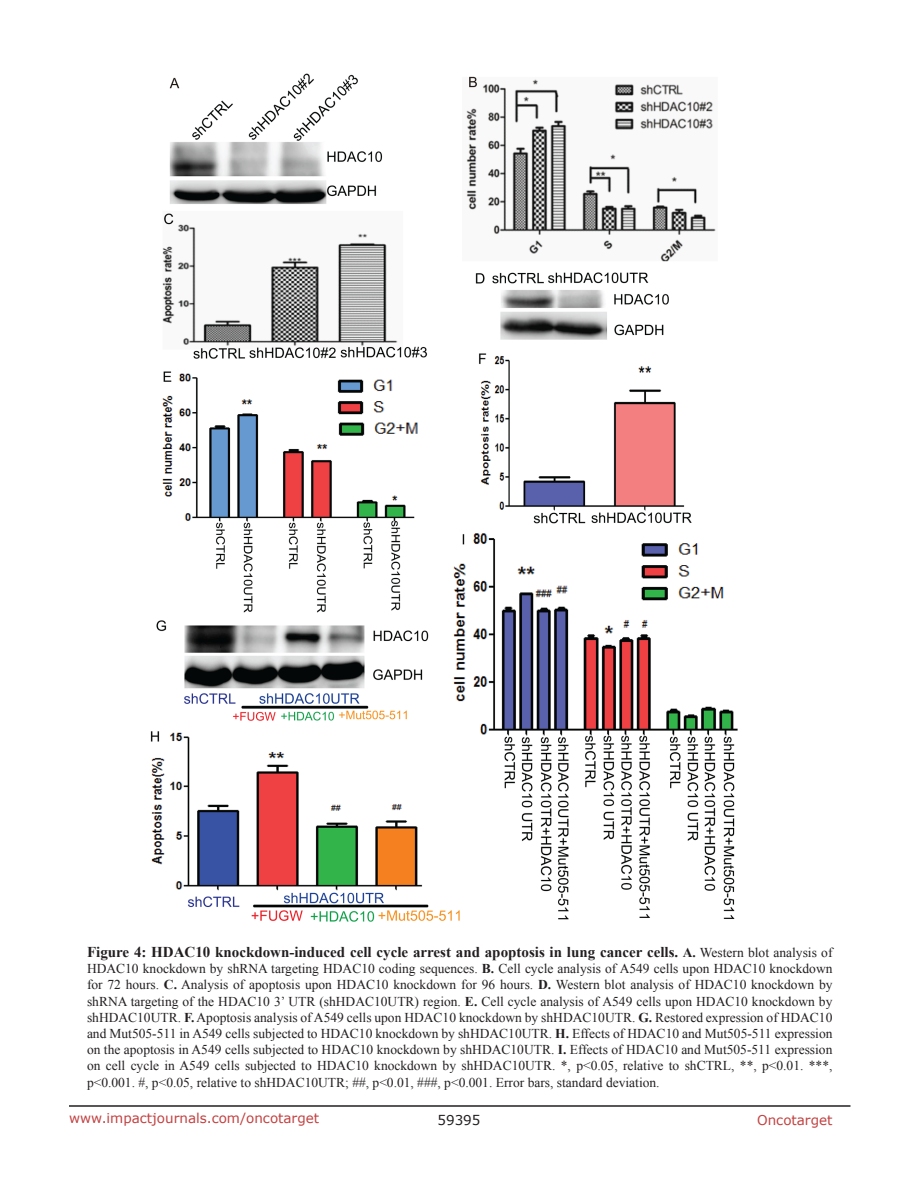
<style>
.page{position:relative;width:918px;height:1188px;background:#fff}
.page>*{position:absolute;margin:0;border:0;box-sizing:border-box;transform-origin:0 0}
.figuretext{font:700 15px "Times New Roman";color:#231f20}
.figuretext-2{font:13.5px/16.2px "Times New Roman";color:#231f20;text-align:justify}
.t1{font:13.5px "Verdana";color:#c24141}
.t2{font:13.5px "Verdana";color:#231f20}
.s1{font-size:13.5px}
.s2{font-weight:400;font-size:13.5px}
.s3{font-weight:700}
</style>
<div class="page">
<hr style="left:69px;top:1105px;width:781px;height:2px;background:#231f20">
<img style="left:150px;top:73px;width:588px;height:849px">
<p class="figuretext" style="left:87px;top:942px;width:747px">Figure 4: HDAC10 knockdown-induced cell cycle arrest and apoptosis in lung cancer cells. <span class="s1">A.</span> <span class="s2">Western blot analysis of</span></p>
<p class="figuretext-2" style="left:87px;top:960px;width:747px">HDAC10 knockdown by shRNA targeting HDAC10 coding sequences. <span class="s3">B.</span> Cell cycle analysis of A549 cells upon HDAC10 knockdown for 72 hours. <span class="s3">C.</span> Analysis of apoptosis upon HDAC10 knockdown for 96 hours. <span class="s3">D.</span> Western blot analysis of HDAC10 knockdown by shRNA targeting of the HDAC10 3’ UTR (shHDAC10UTR) region. <span class="s3">E.</span> Cell cycle analysis of A549 cells upon HDAC10 knockdown by shHDAC10UTR. <span class="s3">F.</span> Apoptosis analysis of A549 cells upon HDAC10 knockdown by shHDAC10UTR. <span class="s3">G.</span> Restored expression of HDAC10 and Mut505-511 in A549 cells subjected to HDAC10 knockdown by shHDAC10UTR. <span class="s3">H.</span> Effects of HDAC10 and Mut505-511 expression on the apoptosis in A549 cells subjected to HDAC10 knockdown by shHDAC10UTR. <span class="s3">I.</span> Effects of HDAC10 and Mut505-511 expression on cell cycle in A549 cells subjected to HDAC10 knockdown by shHDAC10UTR. *, p&lt;0.05, relative to shCTRL, **, p&lt;0.01. ***, p&lt;0.001. #, p&lt;0.05, relative to shHDAC10UTR; ##, p&lt;0.01, ###, p&lt;0.001. Error bars, standard deviation.</p>
<p class="t1" style="left:69px;top:1109px;width:252px">www.impactjournals.com/oncotarget</p>
<p class="t2" style="left:438px;top:1111px;width:44px">59395</p>
<p class="t1" style="left:757px;top:1111px;width:77px">Oncotarget</p>
</div>
